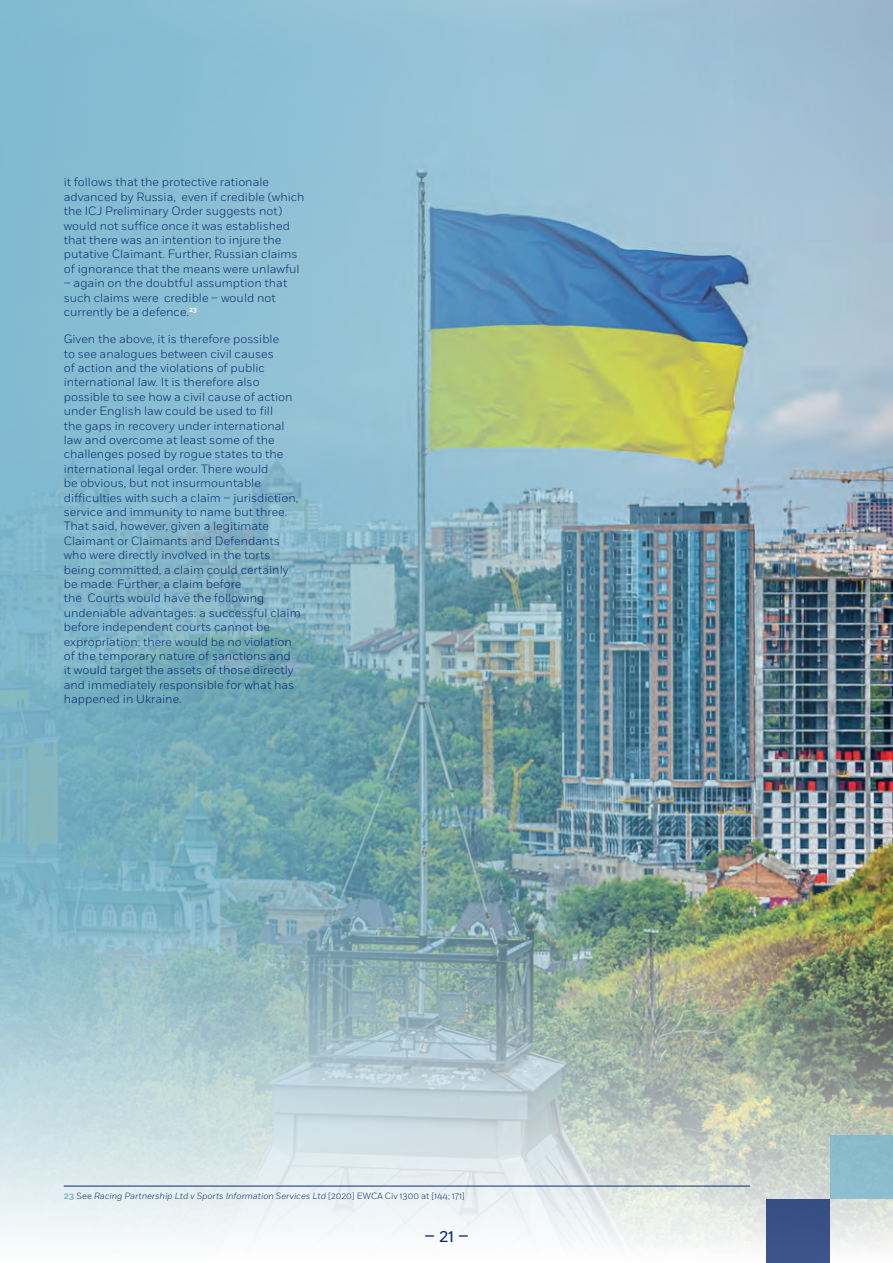
<style>
.page{position:relative;width:893px;height:1263px;background:#fff}
.page>*{position:absolute;margin:0;border:0;box-sizing:border-box;transform-origin:0 0}
.t1{font:18px "Fort";color:#0d2b6d}
.t2{font:300 12px/14.4px "Fort";color:#0d2b6d}
.t3{font:italic 300 9px "Fort";color:#0d2b6d}
.s1{font-weight:700;font-style:normal;color:#7bb8cf}
.s2{font-style:normal}
</style>
<div class="page">
<img style="left:0;top:0;width:893px;height:899px">
<img style="left:0;top:899px;width:893px;height:349px">
<hr style="left:64px;top:1186px;width:686px;height:1px;background:#0d2b6d">
<div style="left:830px;top:1135px;width:63px;height:64px;background:#8bbdcd"></div>
<div style="left:766px;top:1199px;width:64px;height:64px;background:#395186"></div>
<p class="t2" style="left:64px;top:175px;width:242px">it follows that the protective rationale advanced by Russia, even if credible (which the ICJ Preliminary Order suggests not) would not suffice once it was established that there was an intention to injure the putative Claimant. Further, Russian claims of ignorance that the means were unlawful</p>
<p class="t2" style="left:64px;top:276px;width:225px">– again on the doubtful assumption that such claims were credible – would not currently be a defence.<sup>23</sup></p>
<p class="t2" style="left:64px;top:332px;width:238px">Given the above, it is therefore possible<br>to see analogues between civil causes<br>of action and the violations of public international law. It is therefore also possible to see how a civil cause of action under English law could be used to fill<br>the gaps in recovery under international law and overcome at least some of the challenges posed by rogue states to the international legal order. There would<br>be obvious, but not insurmountable difficulties with such a claim – jurisdiction, service and immunity to name but three.<br>That said, however, given a legitimate Claimant or Claimants and Defendants who were directly involved in the torts being committed, a claim could certainly be made. Further, a claim before<br>the Courts would have the following undeniable advantages: a successful claim before independent courts cannot be expropriation; there would be no violation of the temporary nature of sanctions and it would target the assets of those directly and immediately responsible for what has happened in Ukraine.</p>
<p class="t3" style="left:64px;top:1191px;width:403px"><span class="s1">23</span> <span class="s2">See</span> Racing Partnership Ltd v Sports Information Services Ltd <span class="s2">[2020] EWCA Civ 1300 at [144; 171]</span></p>
<h1 class="t1" style="left:424px;top:1224px;width:46px">– 21 –</h1>
</div>
